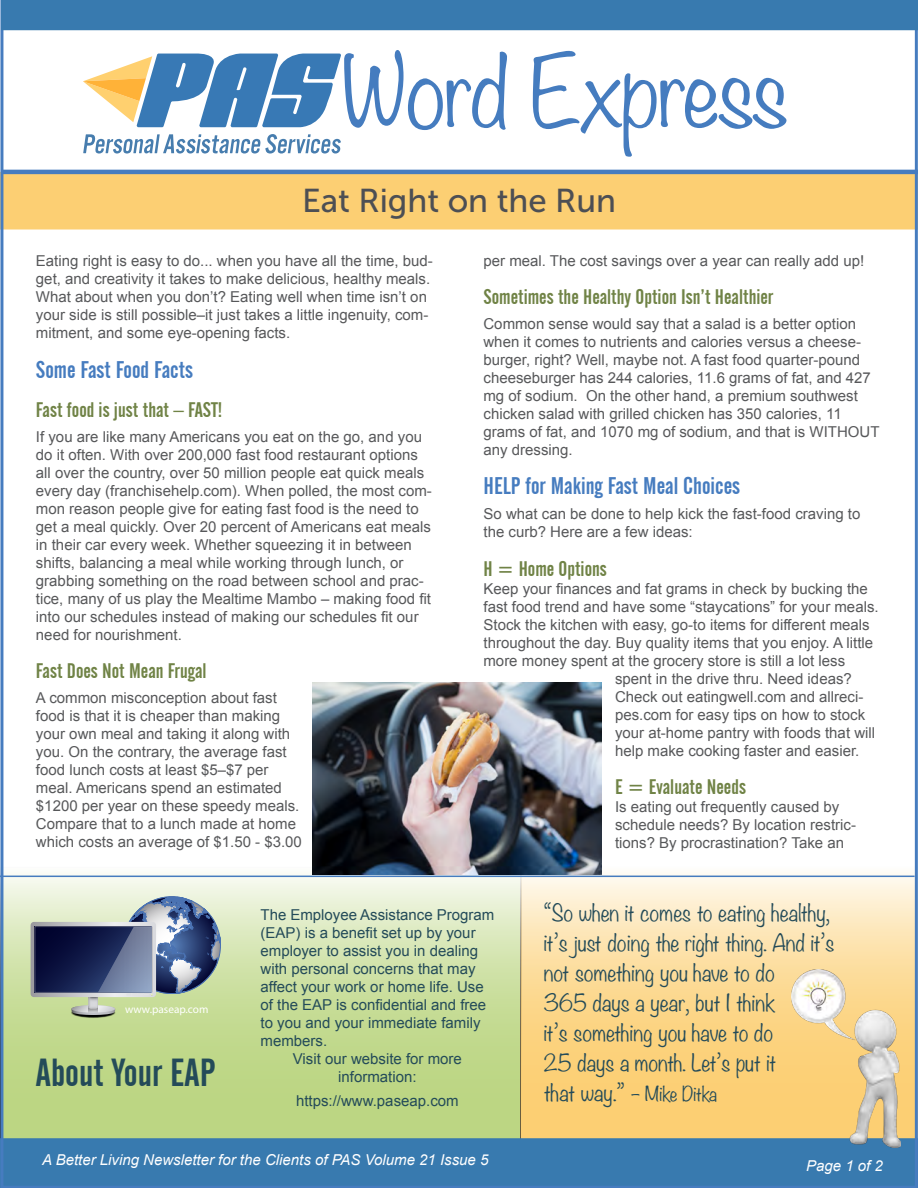
<style>
.page{position:relative;width:918px;height:1188px;background:#fff}
.page>*{position:absolute;margin:0;border:0;box-sizing:border-box;transform-origin:0 0}
.t1{font:300 88.05px "Noteworthy";letter-spacing:-.02em;color:#457cbf}
.t2{font:39px "Alternate Gothic No 2 BT";color:#244b59}
.Main_Article_Title{font:33px "Museo Sans 500";color:#4d4f54}
.Main_article_subhead{font:24px "Alternate Gothic No 2 BT";color:#467cbf}
.Main_article_text_10{font:300 21px/30px "Noteworthy";color:#244b59}
.Main_article_subhead-2{font:21px "Alternate Gothic No 2 BT";color:#708346}
.Main_article_text_10-2{font:300 18px "Noteworthy";color:#244b59}
.Main_article_text_10-3{font:15px/18px "Arial";color:#57585a}
.Main_article_text{font:15px/18px "Arial";color:#57585a}
.t3{font:15px/18px "Arial";color:#244b59}
.Main_article_text_10-4{font:italic 15px "Arial";color:#fff}
.t4{font:11.25px "Myriad Pro";color:#fff}
.s1{font-size:21px}
</style>
<div class="page">
<svg style="left:4px;top:869px;width:515px;height:269px;background:#cbdfa1"></svg>
<svg style="left:521px;top:873px;width:393px;height:265px;background:#fcdc9d"></svg>
<div style="left:0;top:1138px;width:918px;height:50px;background:#387aaf;border:2px solid #387aaf"></div>
<svg style="left:83px;top:54px;width:258px;height:73px"></svg>
<svg style="left:83px;top:134px;width:258px;height:20px"></svg>
<div style="left:0;top:172px;width:918px;height:58px;background:#fccf73;border:2px solid #fccf73"></div>
<hr style="left:1px;top:170px;width:917px;height:4px;background:#467cbf">
<div style="left:1px;top:0;width:917px;height:30px;background:#387aaf"></div>
<svg style="left:72px;top:1008px;width:42px;height:10px"></svg>
<div style="left:72px;top:1008px;width:42px;height:9px;background:#303724;border-radius:50%"></div>
<div style="left:73px;top:1008px;width:41px;height:9px;background:#292e1c;border-radius:50%"></div>
<div style="left:73px;top:1008px;width:40px;height:9px;background:#1b1f12;border-radius:50%"></div>
<svg style="left:74px;top:1008px;width:39px;height:9px"></svg>
<div style="left:76px;top:1009px;width:35px;height:7px;background:#000;border-radius:50%"></div>
<svg style="left:31px;top:896px;width:190px;height:119px;background:#7c8992"></svg>
<hr style="left:0;top:876px;width:915px;height:1px;background:#467cbf">
<img style="left:313px;top:682px;width:289px;height:193px">
<img style="left:792px;top:969px;width:109px;height:178px">
<h1 class="t1" style="left:341px;top:15px;width:450px">Word Express</h1>
<p class="Main_Article_Title" style="left:302px;top:183px;width:315px">Eat Right on the Run</p>
<p class="Main_article_text_10-3" style="left:36px;top:251px;width:398px">Eating right is easy to do... when you have all the time, bud&shy;get, and creativity it takes to make delicious, healthy meals.<br>What about when you don’t? Eating well when time isn’t on your side is still possible–it just takes a little ingenuity, com&shy;mitment, and some eye-opening facts.</p>
<p class="Main_article_subhead" style="left:36px;top:356px;width:159px">Some Fast Food Facts</p>
<p class="Main_article_subhead-2" style="left:36px;top:398px;width:188px">Fast food is just that – FAST!</p>
<p class="Main_article_text_10-3" style="left:36px;top:427px;width:397px">If you are like many Americans you eat on the go, and you do it often. With over 200,000 fast food restaurant options all over the country, over 50 million people eat quick meals every day (franchisehelp.com). When polled, the most com&shy;mon reason people give for eating fast food is the need to get a meal quickly. Over 20 percent of Americans eat meals in their car every week. Whether squeezing it in between shifts, balancing a meal while working through lunch, or grabbing something on the road between school and prac&shy;tice, many of us play the Mealtime Mambo – making food fit into our schedules instead of making our schedules fit our need for nourishment.</p>
<p class="Main_article_subhead-2" style="left:36px;top:659px;width:172px">Fast Does Not Mean Frugal</p>
<p class="Main_article_text_10-3" style="left:36px;top:689px;width:267px">A common misconception about fast food is that it is cheaper than making your own meal and taking it along with you. On the contrary, the average fast food lunch costs at least $5–$7 per meal. Americans spend an estimated $1200 per year on these speedy meals.<br>Compare that to a lunch made at home which costs an average of $1.50 - $3.00</p>
<p class="Main_article_text_10-3" style="left:484px;top:251px;width:382px">per meal. The cost savings over a year can really add up!</p>
<p class="Main_article_subhead-2" style="left:484px;top:285px;width:291px">Sometimes the Healthy Option Isn’t Healthier</p>
<p class="Main_article_text" style="left:484px;top:315px;width:397px">Common sense would say that a salad is a better option when it comes to nutrients and calories versus a cheese&shy;burger, right? Well, maybe not. A fast food quarter-pound cheeseburger has 244 calories, 11.6 grams of fat, and 427 mg of sodium. On the other hand, a premium southwest chicken salad with grilled chicken has 350 calories, 11 grams of fat, and 1070 mg of sodium, and that is WITHOUT any dressing.</p>
<p class="Main_article_subhead" style="left:484px;top:473px;width:258px">HELP for Making Fast Meal Choices</p>
<p class="Main_article_text_10-3" style="left:484px;top:505px;width:378px">So what can be done to help kick the fast-food craving to the curb? Here are a few ideas:</p>
<p class="Main_article_subhead-2" style="left:484px;top:557px;width:125px">H = Home Options</p>
<p class="Main_article_text_10-3" style="left:484px;top:580px;width:386px">Keep your finances and fat grams in check by bucking the</p>
<p class="Main_article_text_10-3" style="left:484px;top:598px;width:397px">fast food trend and have some “staycations” for your meals.</p>
<p class="Main_article_text_10-3" style="left:484px;top:616px;width:388px">Stock the kitchen with easy, go-to items for different meals</p>
<p class="Main_article_text_10-3" style="left:484px;top:634px;width:391px">throughout the day. Buy quality items that you enjoy. A little</p>
<p class="Main_article_text_10-3" style="left:484px;top:652px;width:363px">more money spent at the grocery store is still a lot less</p>
<p class="Main_article_text_10-3" style="left:615px;top:670px;width:238px">spent in the drive thru. Need ideas?</p>
<p class="Main_article_text_10-3" style="left:615px;top:688px;width:250px">Check out eatingwell.com and allreci-</p>
<p class="Main_article_text_10-3" style="left:615px;top:706px;width:252px">pes.com for easy tips on how to stock</p>
<p class="Main_article_text_10-3" style="left:615px;top:724px;width:262px">your at-home pantry with foods that will</p>
<p class="Main_article_text_10-3" style="left:615px;top:742px;width:246px">help make cooking faster and easier.</p>
<p class="Main_article_subhead-2" style="left:615px;top:775px;width:133px">E = Evaluate Needs</p>
<p class="Main_article_text_10-3" style="left:615px;top:798px;width:242px">Is eating out frequently caused by schedule needs? By location restric&shy;tions? By procrastination? Take an</p>
<p class="t4" style="left:125px;top:1002px;width:85px">www.paseap.com</p>
<p class="t2" style="left:36px;top:1051px;width:181px">About Your EAP</p>
<p class="t3" style="left:261px;top:905px;width:235px">The Employee Assistance Program (EAP) is a benefit set up by your employer to assist you in dealing with personal concerns that may affect your work or home life. Use of the EAP is confidential and free to you and your immediate family members.</p>
<p class="t3" style="left:293px;top:1049px;width:170px;text-align:center">Visit our website for more information:</p>
<p class="t3" style="left:296px;top:1092px;width:164px">https://www.paseap.com</p>
<p class="Main_article_text_10" style="left:544px;top:897px;width:292px">“So when it comes to eating healthy, it’s just doing the right thing. And it’s not something you have to do<br>365 days a year, but I think<br>it’s something you have to do<br>25 days a month. Let’s put it</p>
<p class="Main_article_text_10-2" style="left:544px;top:1078px;width:175px"><span class="s1">that way.”</span> – Mike Ditka</p>
<p class="Main_article_text_10-4" style="left:42px;top:1150px;width:448px">A Better Living Newsletter for the Clients of PAS Volume 21 Issue 5</p>
<p class="Main_article_text_10-4" style="left:806px;top:1156px;width:78px">Page 1 of 2</p>
</div>
